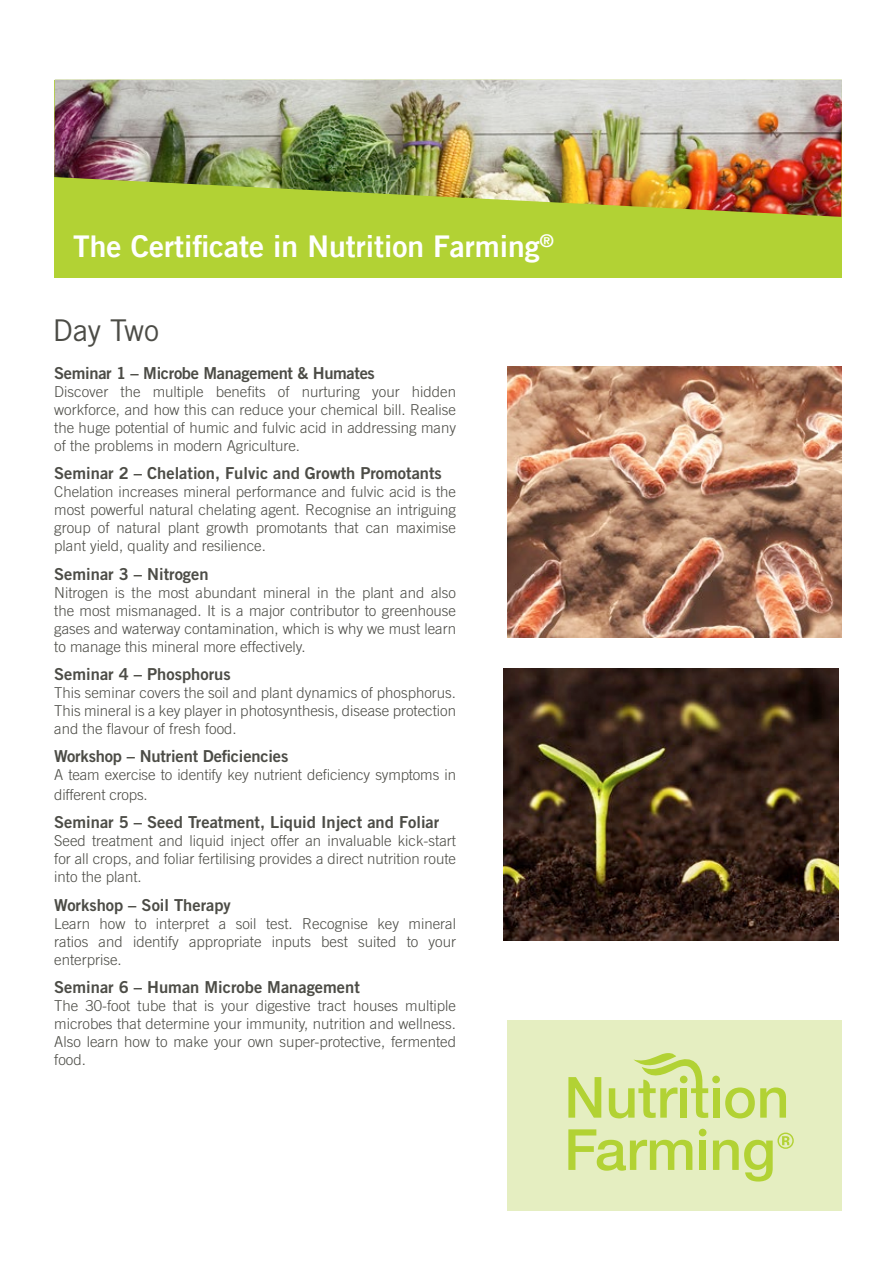
<style>
.page{position:relative;width:893px;height:1263px;background:#fff}
.page>*{position:absolute;margin:0;border:0;box-sizing:border-box;transform-origin:0 0}
.t1{font:30px "Trade Gothic LT Bold Two";color:#fff}
.t2{font:30px "Trade Gothic";color:#4c4c46}
.t3{font:16.5px "Trade Gothic Bold Two";color:#4c4c46}
.t4{font:16.5px "Trade Gothic Bold Two";letter-spacing:-.02em;color:#4c4c46}
.t5{font:300 15px/18px "Trade Gothic";color:#4c4c46;text-align:justify}
</style>
<div class="page">
<img style="left:507px;top:367px;width:335px;height:271px">
<div style="left:507px;top:1020px;width:335px;height:191px;background:#e5eec1"></div>
<svg style="left:568px;top:1077px;width:33px;height:41px"></svg>
<div style="left:713px;top:1088px;width:6px;height:30px;background:#b2d234"></div>
<svg style="left:725px;top:1087px;width:61px;height:31px"></svg>
<svg style="left:568px;top:1129px;width:124px;height:42px"></svg>
<div style="left:699px;top:1140px;width:7px;height:30px;background:#b2d234"></div>
<div style="left:712px;top:1076px;width:8px;height:7px;background:#b2d234;border-radius:50%"></div>
<div style="left:699px;top:1129px;width:7px;height:7px;background:#b2d234;border-radius:50%"></div>
<svg style="left:609px;top:1053px;width:99px;height:65px"></svg>
<svg style="left:713px;top:1132px;width:81px;height:49px"></svg>
<div style="left:54px;top:80px;width:788px;height:197px;background:#b2d234"></div>
<img style="left:54px;top:80px;width:788px;height:137px">
<img style="left:504px;top:669px;width:335px;height:272px">
<h1 class="t1" style="left:73px;top:227px;width:482px">The Certificate in Nutrition Farming<sup>®</sup></h1>
<h1 class="t2" style="left:53px;top:313px;width:108px">Day Two</h1>
<p class="t4" style="left:54px;top:363px;width:322px">Seminar 1 – Microbe Management &amp; Humates</p>
<p class="t5" style="left:54px;top:382px;width:403px">Discover the multiple benefits of nurturing your hidden workforce, and how this can reduce your chemical bill. Realise the huge potential of humic and fulvic acid in addressing many of the problems in modern Agriculture.</p>
<p class="t3" style="left:54px;top:463px;width:389px">Seminar 2 – Chelation, Fulvic and Growth Promotants</p>
<p class="t5" style="left:54px;top:483px;width:403px">Chelation increases mineral performance and fulvic acid is the most powerful natural chelating agent. Recognise an intriguing group of natural plant growth promotants that can maximise plant yield, quality and resilience.</p>
<p class="t3" style="left:54px;top:563px;width:156px">Seminar 3 – Nitrogen</p>
<p class="t5" style="left:54px;top:583px;width:403px">Nitrogen is the most abundant mineral in the plant and also the most mismanaged. It is a major contributor to greenhouse gases and waterway contamination, which is why we must learn to manage this mineral more effectively.</p>
<p class="t3" style="left:54px;top:664px;width:178px">Seminar 4 – Phosphorus</p>
<p class="t5" style="left:54px;top:683px;width:403px">This seminar covers the soil and plant dynamics of phosphorus.<br>This mineral is a key player in photosynthesis, disease protection and the flavour of fresh food.</p>
<p class="t3" style="left:54px;top:746px;width:236px">Workshop – Nutrient Deficiencies</p>
<p class="t5" style="left:54px;top:765px;width:403px;line-height:19.8px">A team exercise to identify key nutrient deficiency symptoms in different crops.</p>
<p class="t3" style="left:54px;top:812px;width:387px">Seminar 5 – Seed Treatment, Liquid Inject and Foliar</p>
<p class="t5" style="left:54px;top:832px;width:403px">Seed treatment and liquid inject offer an invaluable kick-start for all crops, and foliar fertilising provides a direct nutrition route into the plant.</p>
<p class="t3" style="left:54px;top:894px;width:178px">Workshop – Soil Therapy</p>
<p class="t5" style="left:54px;top:914px;width:403px">Learn how to interpret a soil test. Recognise key mineral ratios and identify appropriate inputs best suited to your enterprise.</p>
<p class="t3" style="left:54px;top:977px;width:307px">Seminar 6 – Human Microbe Management</p>
<p class="t5" style="left:54px;top:996px;width:403px">The 30-foot tube that is your digestive tract houses multiple microbes that determine your immunity, nutrition and wellness.<br>Also learn how to make your own super-protective, fermented food.</p>
</div>
